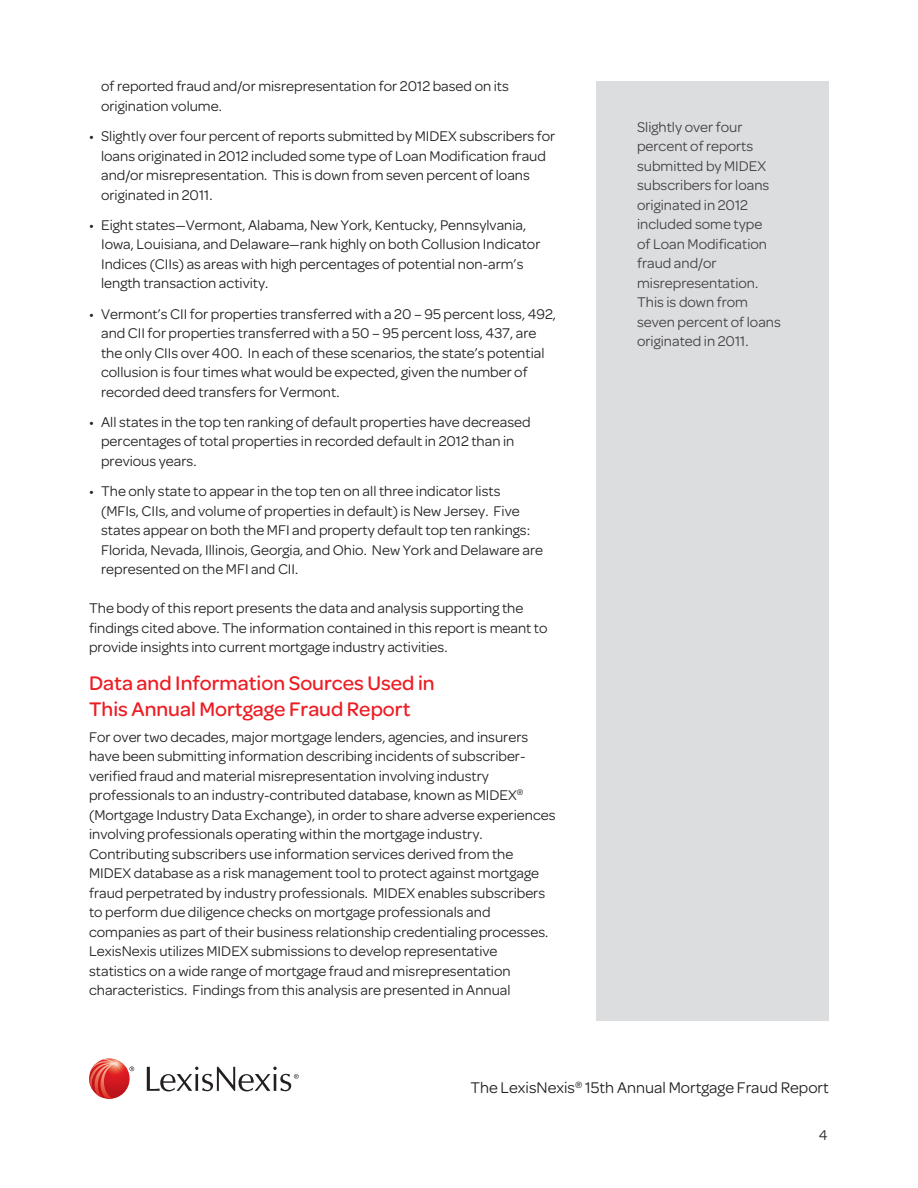
<style>
.page{position:relative;width:918px;height:1188px;background:#fff}
.page>*{position:absolute;margin:0;border:0;box-sizing:border-box;transform-origin:0 0}
.t1{font:500 21px/25.2px "Omnes";color:#ed1d24}
.t2{font:16.5px "Omnes";color:#231f20}
.t3{font:15px/19.5px "Omnes";color:#231f20}
.t4{font:15px/19.5px "Omnes";color:#414042}
</style>
<div class="page">
<svg style="left:130px;top:1066px;width:4px;height:5px"></svg>
<svg style="left:147px;top:1067px;width:152px;height:25px"></svg>
<svg style="left:89px;top:1058px;width:41px;height:41px"></svg>
<svg style="left:89px;top:1059px;width:33px;height:40px"></svg>
<div style="left:597px;top:81px;width:232px;height:940px;background:#dcddde"></div>
<p class="t3" style="left:101px;top:77px;width:409px">of reported fraud and/or misrepresentation for 2012 based on its origination volume.</p>
<p class="t3" style="left:101px;top:126px;width:456px;text-indent:-12px">• Slightly over four percent of reports submitted by MIDEX subscribers for loans originated in 2012 included some type of Loan Modification fraud and/or misrepresentation. This is down from seven percent of loans originated in 2011.</p>
<p class="t3" style="left:101px;top:215px;width:441px;text-indent:-12px">• Eight states—Vermont, Alabama, New York, Kentucky, Pennsylvania, Iowa, Louisiana, and Delaware—rank highly on both Collusion Indicator Indices (CIIs) as areas with high percentages of potential non-arm’s length transaction activity.</p>
<p class="t3" style="left:101px;top:304px;width:456px;text-indent:-12px">• Vermont’s CII for properties transferred with a 20 – 95 percent loss, 492, and CII for properties transferred with a 50 – 95 percent loss, 437, are the only CIIs over 400. In each of these scenarios, the state’s potential collusion is four times what would be expected, given the number of recorded deed transfers for Vermont.</p>
<p class="t3" style="left:101px;top:412px;width:431px;text-indent:-12px">• All states in the top ten ranking of default properties have decreased percentages of total properties in recorded default in 2012 than in previous years.</p>
<p class="t3" style="left:101px;top:482px;width:444px;text-indent:-12px">• The only state to appear in the top ten on all three indicator lists<br>(MFIs, CIIs, and volume of properties in default) is New Jersey. Five states appear on both the MFI and property default top ten rankings:<br>Florida, Nevada, Illinois, Georgia, and Ohio. New York and Delaware are represented on the MFI and CII.</p>
<p class="t3" style="left:89px;top:599px;width:460px">The body of this report presents the data and analysis supporting the findings cited above. The information contained in this report is meant to provide insights into current mortgage industry activities.</p>
<h1 class="t1" style="left:89px;top:671px;width:347px">Data and Information Sources Used in<br>This Annual Mortgage Fraud Report</h1>
<p class="t3" style="left:89px;top:727px;width:468px">For over two decades, major mortgage lenders, agencies, and insurers have been submitting information describing incidents of subscriber&shy;verified fraud and material misrepresentation involving industry professionals to an industry-contributed database, known as MIDEX<sup>® </sup>(Mortgage Industry Data Exchange), in order to share adverse experiences involving professionals operating within the mortgage industry.<br>Contributing subscribers use information services derived from the MIDEX database as a risk management tool to protect against mortgage fraud perpetrated by industry professionals. MIDEX enables subscribers to perform due diligence checks on mortgage professionals and companies as part of their business relationship credentialing processes.<br>LexisNexis utilizes MIDEX submissions to develop representative statistics on a wide range of mortgage fraud and misrepresentation characteristics. Findings from this analysis are presented in Annual</p>
<p class="t4" style="left:637px;top:117px;width:145px">Slightly over four percent of reports submitted by MIDEX subscribers for loans originated in 2012 included some type<br>of Loan Modification fraud and/or misrepresentation.<br>This is down from seven percent of loans originated in 2011.</p>
<p class="t2" style="left:470px;top:1078px;width:360px">The LexisNexis<sup>®</sup> 15th Annual Mortgage Fraud Report</p>
<p class="t3" style="left:819px;top:1125px;width:10px">4</p>
</div>
